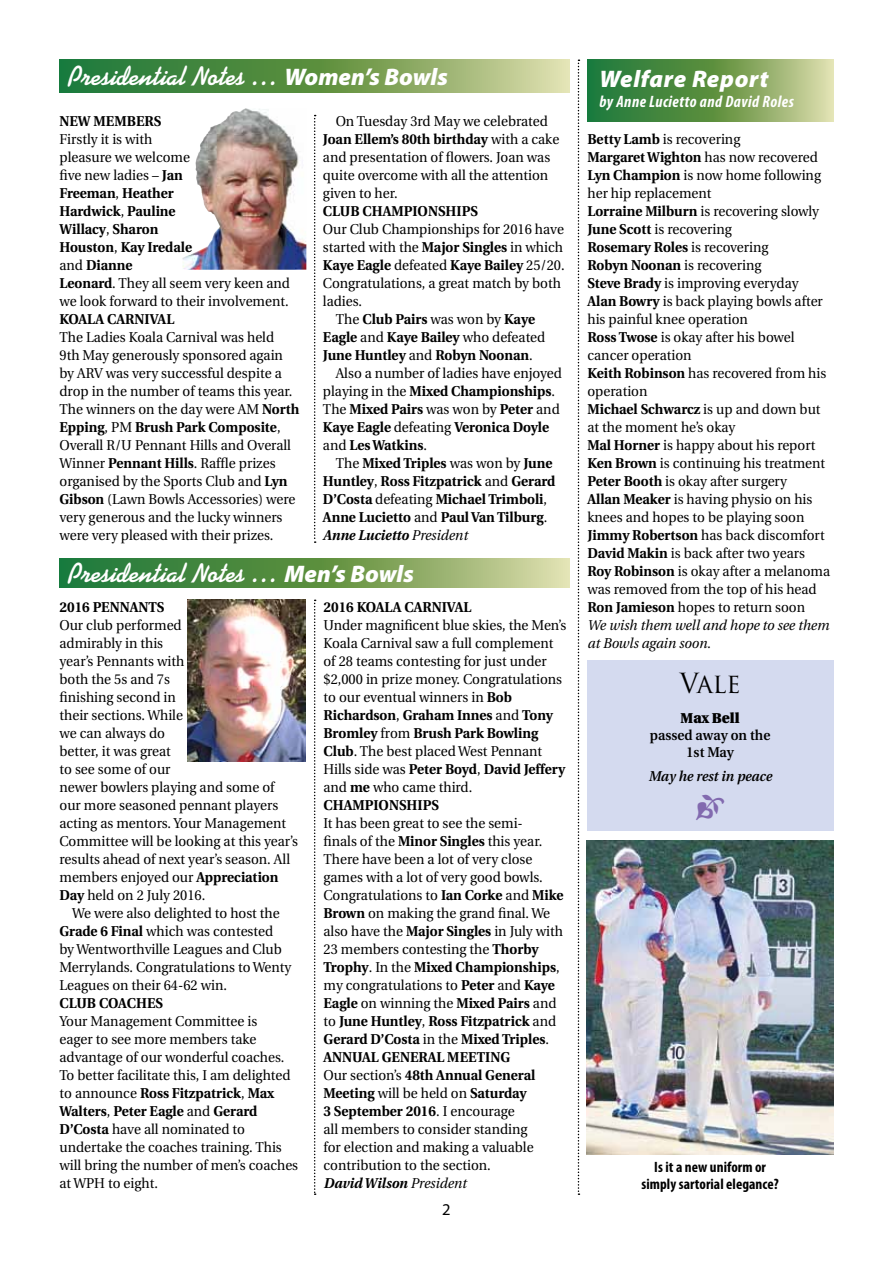
<style>
.page{position:relative;width:893px;height:1263px;background:#fff}
.page>*{position:absolute;margin:0;border:0;box-sizing:border-box;transform-origin:0 0}
.t1{font:700 27px "Kaufmann";color:#fff}
.t2{font:27px "Trajan Pro";color:#000;scale:.95 1}
.t3{font:italic 900 24px "Myriad Pro";letter-spacing:.025em;color:#fff}
.t4{font:italic 700 condensed 16.5px "Myriad Pro";letter-spacing:.03em;color:#fff}
.t5{font:16.5px "Myriad Pro";color:#000}
.t6{font:700 condensed 15px/16.5px "Myriad Pro";letter-spacing:.005em;color:#000;text-align:center}
.t7{font:14.25px/18px "Utopia";color:#000;scale:.95 1}
.t8{font:700 14.25px "Utopia";color:#000;scale:.95 1}
.t9{font:italic 700 14.25px "Utopia";color:#000;scale:.95 1}
.t10{font:600 14.25px/17.2px "Utopia";color:#000;text-align:center;scale:.95 1}
.t11{font:italic 600 14.25px "Utopia";color:#000;scale:.95 1}
.t12{font:900 14.25px "Utopia";color:#000;scale:.95 1}
.s1{font-family:"Myriad Pro";font-weight:900;font-style:italic;font-size:24px}
.s2{font-weight:700}
.s3{font-weight:400}
.s4{font-weight:700;font-style:italic}
.s5{font-style:italic}
</style>
<div class="page">
<svg style="left:60px;top:60px;width:509px;height:32px;background:#6c9c58"></svg>
<svg style="left:60px;top:558px;width:510px;height:30px;background:#6c9c58"></svg>
<svg style="left:314px;top:115px;width:2px;height:428px"></svg>
<svg style="left:314px;top:600px;width:2px;height:595px"></svg>
<svg style="left:578px;top:60px;width:1px;height:1135px"></svg>
<img style="left:195px;top:108px;width:50px;height:122px">
<img style="left:187px;top:600px;width:118px;height:161px">
<svg style="left:587px;top:60px;width:246px;height:62px;background:#6b9b57"></svg>
<div style="left:587px;top:660px;width:246px;height:171px;background:#d4daef"></div>
<img style="left:587px;top:840px;width:246px;height:315px">
<h1 class="t1" style="left:68px;top:60px;width:381px">Presidential Notes … <span class="s1">Women’s Bowls</span></h1>
<p class="t8" style="left:60px;top:113px;width:109px">NEW MEMBERS</p>
<p class="t7" style="left:60px;top:130px;width:244px">Firstly it is with<br>pleasure we welcome<br>five new ladies – <span class="s2">Jan<br>Freeman</span>, <span class="s2">Heather<br>Hardwick</span>, <span class="s2">Pauline<br>Willacy</span>, <span class="s2">Sharon<br>Houston</span>, <span class="s2">Kay Iredale<br></span>and <span class="s2">Dianne<br>Leonard</span>. They all seem very keen and we look forward to their involvement.</p>
<p class="t8" style="left:60px;top:311px;width:122px">KOALA CARNIVAL</p>
<p class="t7" style="left:60px;top:328px;width:254px">The Ladies Koala Carnival was held<br>9th May generously sponsored again by ARV was very successful despite a drop in the number of teams this year.<br>The winners on the day were AM <span class="s2">North Epping</span>, PM <span class="s2">Brush Park Composite</span>, Overall R/U Pennant Hills and Overall Winner <span class="s2">Pennant Hills</span>. Raffle prizes organised by the Sports Club and <span class="s2">Lyn Gibson</span> (Lawn Bowls Accessories) were very generous and the lucky winners were very pleased with their prizes.</p>
<p class="t7" style="left:323px;top:112px;width:250px;text-indent:13px">On Tuesday 3rd May we celebrated<br><span class="s2">Joan Ellem’s 80th birthday</span> with a cake and presentation of flowers. Joan was quite overcome with all the attention given to her.</p>
<p class="t8" style="left:323px;top:203px;width:165px">CLUB CHAMPIONSHIPS</p>
<p class="t7" style="left:323px;top:220px;width:255px">Our Club Championships for 2016 have</p>
<p class="t7" style="left:323px;top:238px;width:254px">started with the <span class="s2">Major Singles</span> in which</p>
<p class="t8" style="left:323px;top:257px;width:256px">Kaye Eagle <span class="s3">defeated</span> Kaye Bailey <span class="s3">25/20.</span></p>
<p class="t7" style="left:323px;top:274px;width:252px">Congratulations, a great match by both</p>
<p class="t7" style="left:323px;top:292px;width:43px">ladies.</p>
<p class="t8" style="left:336px;top:311px;width:211px"><span class="s3">The</span> Club Pairs <span class="s3">was won by</span> Kaye</p>
<p class="t8" style="left:323px;top:329px;width:236px">Eagle <span class="s3">and</span> Kaye Bailey <span class="s3">who defeated</span></p>
<p class="t8" style="left:323px;top:347px;width:222px">June Huntley <span class="s3">and</span> Robyn Noonan<span class="s3">.</span></p>
<p class="t7" style="left:336px;top:364px;width:239px">Also a number of ladies have enjoyed</p>
<p class="t8" style="left:323px;top:383px;width:246px"><span class="s3">playing in the</span> Mixed Championships<span class="s3">.</span></p>
<p class="t8" style="left:323px;top:401px;width:251px"><span class="s3">The</span> Mixed Pairs <span class="s3">was won by</span> Peter <span class="s3">and</span></p>
<p class="t8" style="left:323px;top:419px;width:240px">Kaye Eagle <span class="s3">defeating</span> Veronica Doyle</p>
<p class="t8" style="left:323px;top:437px;width:111px"><span class="s3">and</span> Les Watkins<span class="s3">.</span></p>
<p class="t8" style="left:336px;top:455px;width:230px"><span class="s3">The</span> Mixed Triples <span class="s3">was won by</span> June</p>
<p class="t8" style="left:323px;top:473px;width:246px">Huntley<span class="s3">,</span> Ross Fitzpatrick <span class="s3">and</span> Gerard</p>
<p class="t8" style="left:323px;top:491px;width:237px">D’Costa <span class="s3">defeating</span> Michael Trimboli<span class="s3">,</span></p>
<p class="t8" style="left:323px;top:509px;width:238px">Anne Lucietto <span class="s3">and</span> Paul Van Tilburg<span class="s3">.</span></p>
<p class="t9" style="left:323px;top:527px;width:154px">Anne Lucietto <span class="s3">President</span></p>
<h1 class="t1" style="left:68px;top:557px;width:347px">Presidential Notes … <span class="s1">Men’s Bowls</span></h1>
<p class="t8" style="left:60px;top:599px;width:112px">2016 PENNANTS</p>
<p class="t7" style="left:60px;top:616px;width:253px">Our club performed<br>admirably in this<br>year’s Pennants with<br>both the 5s and 7s<br>finishing second in<br>their sections. While<br>we can always do<br>better, it was great<br>to see some of our<br>newer bowlers playing and some of our more seasoned pennant players acting as mentors. Your Management<br>Committee will be looking at this year’s results ahead of next year’s season. All members enjoyed our <span class="s2">Appreciation<br>Day</span> held on 2 July 2016.</p>
<p class="t7" style="left:60px;top:904px;width:246px;text-indent:13px">We were also delighted to host the <span class="s2">Grade 6 Final</span> which was contested<br>by Wentworthville Leagues and Club Merrylands. Congratulations to Wenty Leagues on their 64-62 win.</p>
<p class="t8" style="left:60px;top:995px;width:111px">CLUB COACHES</p>
<p class="t7" style="left:60px;top:1012px;width:253px">Your Management Committee is<br>eager to see more members take advantage of our wonderful coaches.<br>To better facilitate this, I am delighted to announce <span class="s2">Ross Fitzpatrick</span>, <span class="s2">Max<br>Walters</span>, <span class="s2">Peter Eagle</span> and <span class="s2">Gerard<br>D’Costa</span> have all nominated to undertake the coaches training. This will bring the number of men’s coaches at WPH to eight.</p>
<p class="t8" style="left:323px;top:599px;width:157px">2016 KOALA CARNIVAL</p>
<p class="t7" style="left:323px;top:616px;width:257px">Under magnificent blue skies, the Men’s<br>Koala Carnival saw a full complement of 28 teams contesting for just under $2,000 in prize money. Congratulations to our eventual winners in <span class="s2">Bob<br>Richardson</span>, <span class="s2">Graham Innes</span> and <span class="s2">Tony<br>Bromley</span> from <span class="s2">Brush Park Bowling<br>Club</span>. The best placed West Pennant<br>Hills side was <span class="s2">Peter Boyd</span>, <span class="s2">David Jeffery </span>and <span class="s2">me</span> who came third.<br><span class="s2">CHAMPIONSHIPS</span></p>
<p class="t7" style="left:323px;top:814px;width:254px">It has been great to see the semi-<br>finals of the <span class="s2">Minor Singles</span> this year.<br>There have been a lot of very close games with a lot of very good bowls.<br>Congratulations to <span class="s2">Ian Corke</span> and <span class="s2">Mike Brown</span> on making the grand final. We also have the <span class="s2">Major Singles</span> in July with 23 members contesting the <span class="s2">Thorby Trophy</span>. In the <span class="s2">Mixed Championships</span>, my congratulations to <span class="s2">Peter</span> and <span class="s2">Kaye Eagle</span> on winning the <span class="s2">Mixed Pairs</span> and to <span class="s2">June Huntley</span>, <span class="s2">Ross Fitzpatrick</span> and <span class="s2">Gerard D’Costa</span> in the <span class="s2">Mixed Triples</span>.<br><span class="s2">ANNUAL GENERAL MEETING<br></span>Our section’s <span class="s2">48th Annual General Meeting</span> will be held on <span class="s2">Saturday<br>3 September 2016</span>. I encourage<br>all members to consider standing<br>for election and making a valuable contribution to the section.<br><span class="s4">David Wilson</span> <span class="s5">President</span></p>
<p class="t5" style="left:442px;top:1200px;width:10px">2</p>
<h2 class="t3" style="left:599px;top:66px;width:170px">Welfare Report</h2>
<p class="t4" style="left:599px;top:91px;width:196px">by Anne Lucietto and David Roles</p>
<p class="t7" style="left:587px;top:130px;width:257px"><span class="s2">Betty Lamb</span> is recovering<br><span class="s2">Margaret Wighton</span> has now recovered<br><span class="s2">Lyn Champion</span> is now home following her hip replacement<br><span class="s2">Lorraine Milburn</span> is recovering slowly<br><span class="s2">June Scott</span> is recovering<br><span class="s2">Rosemary Roles</span> is recovering<br><span class="s2">Robyn Noonan</span> is recovering<br><span class="s2">Steve Brady</span> is improving everyday<br><span class="s2">Alan Bowry</span> is back playing bowls after his painful knee operation<br><span class="s2">Ross Twose</span> is okay after his bowel cancer operation<br><span class="s2">Keith Robinson</span> has recovered from his operation<br><span class="s2">Michael Schwarcz</span> is up and down but at the moment he’s okay<br><span class="s2">Mal Horner</span> is happy about his report<br><span class="s2">Ken Brown</span> is continuing his treatment<br><span class="s2">Peter Booth</span> is okay after surgery<br><span class="s2">Allan Meaker</span> is having physio on his knees and hopes to be playing soon<br><span class="s2">Jimmy Robertson</span> has back discomfort<br><span class="s2">David Makin</span> is back after two years<br><span class="s2">Roy Robinson</span> is okay after a melanoma was removed from the top of his head<br><span class="s2">Ron Jamieson</span> hopes to return soon<br><span class="s5">We wish them well and hope to see them at Bowls again soon.</span></p>
<h1 class="t2" style="left:680px;top:666px;width:65px">Vale</h1>
<p class="t12" style="left:681px;top:710px;width:64px">Max Bell</p>
<p class="t10" style="left:650px;top:727px;width:128px">passed away on the<br>1st May</p>
<p class="t11" style="left:648px;top:768px;width:131px">May he rest in peace</p>
<p class="t6" style="left:641px;top:1158px;width:139px">Is it a new uniform or simply sartorial elegance?</p>
</div>
